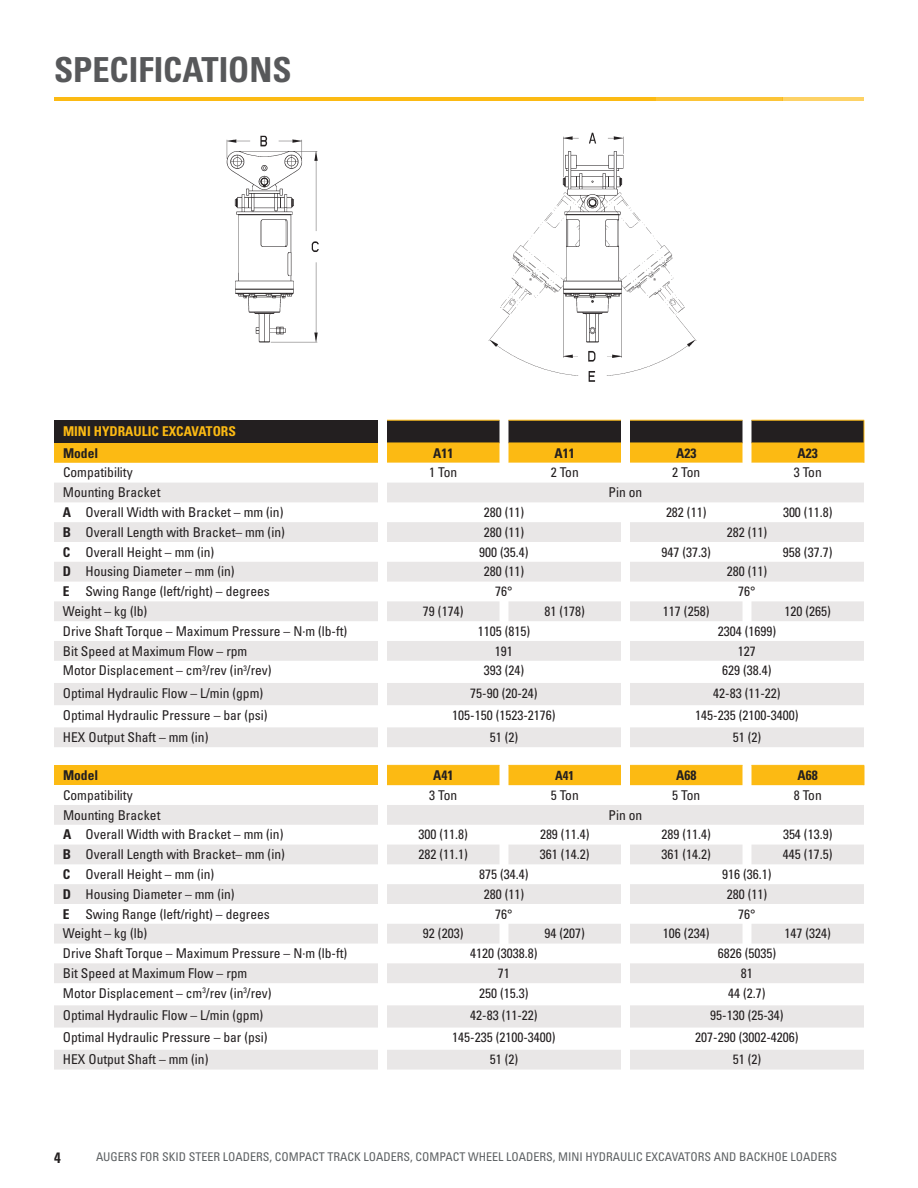
<style>
.page{position:relative;width:918px;height:1188px;background:#fff}
.page>*{position:absolute;margin:0;border:0;box-sizing:border-box;transform-origin:0 0}
.t1{font:34.5px "Univers LTCYR 67 Bold Cond";color:#57585a}
.t2{font:15px "Univers LTCYR 67 Bold Cond";color:#231f20}
.t3{font:condensed 13.5px "Univers LTCYR 57";color:#231f20}
.t4{font:13.5px "Univers LTCYR 67 Bold Cond";color:#231f20}
.t5{font:13.5px "Univers LTCYR 67 Bold Cond";color:#fcba13}
.t6{font:12.75px "Univers LTCYR 67 Bold Cond";color:#231f20}
.t7{font:condensed 12px "Univers LTCYR 57";color:#5d6163}
.s1{font-family:"Univers LTCYR 67 Bold Cond";font-stretch:normal}
</style>
<div class="page">
<div style="left:54px;top:420px;width:324px;height:23px;background:#231f20"></div>
<div style="left:54px;top:443px;width:324px;height:20px;background:#fcba13"></div>
<svg style="left:54px;top:483px;width:810px;height:264px;fill:#e9e7e7"></svg>
<svg style="left:387px;top:420px;width:478px;height:43px;background:#957428"></svg>
<div style="left:54px;top:765px;width:324px;height:20px;background:#fcba13"></div>
<svg style="left:54px;top:805px;width:810px;height:265px;fill:#eeecec"></svg>
<svg style="left:387px;top:765px;width:478px;height:20px;background:#fcbe21"></svg>
<img style="left:226px;top:132px;width:471px;height:250px">
<hr style="left:54px;top:97px;width:601px;height:4px;background:#fcba13">
<hr style="left:654px;top:97px;width:128px;height:4px;background:#fcc437">
<hr style="left:782px;top:97px;width:82px;height:4px;background:#fdd266">
<h1 class="t1" style="left:54px;top:48px;width:239px">SPECIFICATIONS</h1>
<p class="t5" style="left:63px;top:423px;width:174px">MINI HYDRAULIC EXCAVATORS</p>
<p class="t4" style="left:63px;top:444px;width:37px">Model</p>
<p class="t4" style="left:433px;top:444px;width:22px">A11</p>
<p class="t4" style="left:555px;top:444px;width:22px">A11</p>
<p class="t4" style="left:676px;top:444px;width:22px">A23</p>
<p class="t4" style="left:798px;top:444px;width:22px">A23</p>
<p class="t3" style="left:63px;top:464px;width:71px">Compatibility</p>
<p class="t3" style="left:429px;top:464px;width:30px">1 Ton</p>
<p class="t3" style="left:551px;top:464px;width:30px">2 Ton</p>
<p class="t3" style="left:672px;top:464px;width:30px">2 Ton</p>
<p class="t3" style="left:794px;top:464px;width:30px">3 Ton</p>
<p class="t3" style="left:63px;top:484px;width:99px">Mounting Bracket</p>
<p class="t3" style="left:609px;top:484px;width:35px">Pin on</p>
<p class="t3" style="left:63px;top:504px;width:222px"><span class="s1">A</span> Overall Width with Bracket – mm (in)</p>
<p class="t3" style="left:484px;top:504px;width:42px">280 (11)</p>
<p class="t3" style="left:666px;top:504px;width:42px">282 (11)</p>
<p class="t3" style="left:783px;top:504px;width:51px">300 (11.8)</p>
<p class="t3" style="left:63px;top:523px;width:223px"><span class="s1">B</span> Overall Length with Bracket– mm (in)</p>
<p class="t3" style="left:484px;top:523px;width:42px">280 (11)</p>
<p class="t3" style="left:727px;top:523px;width:42px">282 (11)</p>
<p class="t3" style="left:63px;top:543px;width:153px"><span class="s1">C</span> Overall Height – mm (in)</p>
<p class="t3" style="left:479px;top:543px;width:51px">900 (35.4)</p>
<p class="t3" style="left:661px;top:543px;width:51px">947 (37.3)</p>
<p class="t3" style="left:783px;top:543px;width:51px">958 (37.7)</p>
<p class="t3" style="left:63px;top:563px;width:173px"><span class="s1">D</span> Housing Diameter – mm (in)</p>
<p class="t3" style="left:484px;top:563px;width:42px">280 (11)</p>
<p class="t3" style="left:727px;top:563px;width:42px">280 (11)</p>
<p class="t3" style="left:63px;top:583px;width:208px"><span class="s1">E</span> Swing Range (left/right) – degrees</p>
<p class="t3" style="left:495px;top:583px;width:19px">76°</p>
<p class="t3" style="left:738px;top:583px;width:19px">76°</p>
<p class="t3" style="left:63px;top:603px;width:86px">Weight – kg (lb)</p>
<p class="t3" style="left:423px;top:603px;width:42px">79 (174)</p>
<p class="t3" style="left:544px;top:603px;width:42px">81 (178)</p>
<p class="t3" style="left:663px;top:603px;width:48px">117 (258)</p>
<p class="t3" style="left:784px;top:603px;width:48px">120 (265)</p>
<p class="t3" style="left:63px;top:622px;width:286px">Drive Shaft Torque – Maximum Pressure – N·m (lb-ft)</p>
<p class="t3" style="left:478px;top:622px;width:54px">1105 (815)</p>
<p class="t3" style="left:718px;top:622px;width:60px">2304 (1699)</p>
<p class="t3" style="left:63px;top:642px;width:186px">Bit Speed at Maximum Flow – rpm</p>
<p class="t3" style="left:495px;top:642px;width:19px">191</p>
<p class="t3" style="left:738px;top:642px;width:19px">127</p>
<p class="t3" style="left:63px;top:662px;width:210px">Motor Displacement – cm<sup>3</sup>/rev (in<sup>3</sup>/rev)</p>
<p class="t3" style="left:484px;top:662px;width:42px">393 (24)</p>
<p class="t3" style="left:722px;top:662px;width:51px">629 (38.4)</p>
<p class="t3" style="left:63px;top:684px;width:202px">Optimal Hydraulic Flow – L/min (gpm)</p>
<p class="t3" style="left:470px;top:684px;width:69px">75-90 (20-24)</p>
<p class="t3" style="left:713px;top:684px;width:69px">42-83 (11-22)</p>
<p class="t3" style="left:63px;top:706px;width:206px">Optimal Hydraulic Pressure – bar (psi)</p>
<p class="t3" style="left:452px;top:706px;width:105px">105-150 (1523-2176)</p>
<p class="t3" style="left:695px;top:706px;width:105px">145-235 (2100-3400)</p>
<p class="t3" style="left:63px;top:729px;width:147px">HEX Output Shaft – mm (in)</p>
<p class="t3" style="left:490px;top:729px;width:30px">51 (2)</p>
<p class="t3" style="left:733px;top:729px;width:30px">51 (2)</p>
<p class="t4" style="left:63px;top:767px;width:37px">Model</p>
<p class="t4" style="left:433px;top:767px;width:22px">A41</p>
<p class="t6" style="left:555px;top:767px;width:21px">A41</p>
<p class="t4" style="left:676px;top:767px;width:22px">A68</p>
<p class="t4" style="left:798px;top:767px;width:22px">A68</p>
<p class="t3" style="left:63px;top:786px;width:71px">Compatibility</p>
<p class="t3" style="left:429px;top:786px;width:30px">3 Ton</p>
<p class="t3" style="left:551px;top:786px;width:30px">5 Ton</p>
<p class="t3" style="left:672px;top:786px;width:30px">5 Ton</p>
<p class="t3" style="left:794px;top:786px;width:30px">8 Ton</p>
<p class="t3" style="left:63px;top:806px;width:99px">Mounting Bracket</p>
<p class="t3" style="left:609px;top:806px;width:35px">Pin on</p>
<p class="t3" style="left:63px;top:826px;width:222px"><span class="s1">A</span> Overall Width with Bracket – mm (in)</p>
<p class="t3" style="left:419px;top:826px;width:51px">300 (11.8)</p>
<p class="t3" style="left:540px;top:826px;width:51px">289 (11.4)</p>
<p class="t3" style="left:662px;top:826px;width:51px">289 (11.4)</p>
<p class="t3" style="left:783px;top:826px;width:51px">354 (13.9)</p>
<p class="t3" style="left:63px;top:846px;width:223px"><span class="s1">B</span> Overall Length with Bracket– mm (in)</p>
<p class="t3" style="left:418px;top:846px;width:51px">282 (11.1)</p>
<p class="t3" style="left:540px;top:846px;width:51px">361 (14.2)</p>
<p class="t3" style="left:661px;top:846px;width:51px">361 (14.2)</p>
<p class="t3" style="left:783px;top:846px;width:51px">445 (17.5)</p>
<p class="t3" style="left:63px;top:866px;width:153px"><span class="s1">C</span> Overall Height – mm (in)</p>
<p class="t3" style="left:479px;top:866px;width:51px">875 (34.4)</p>
<p class="t3" style="left:722px;top:866px;width:51px">916 (36.1)</p>
<p class="t3" style="left:63px;top:885px;width:173px"><span class="s1">D</span> Housing Diameter – mm (in)</p>
<p class="t3" style="left:484px;top:885px;width:42px">280 (11)</p>
<p class="t3" style="left:727px;top:885px;width:42px">280 (11)</p>
<p class="t3" style="left:63px;top:905px;width:208px"><span class="s1">E</span> Swing Range (left/right) – degrees</p>
<p class="t3" style="left:495px;top:905px;width:19px">76°</p>
<p class="t3" style="left:738px;top:905px;width:19px">76°</p>
<p class="t3" style="left:63px;top:925px;width:86px">Weight – kg (lb)</p>
<p class="t3" style="left:423px;top:925px;width:42px">92 (203)</p>
<p class="t3" style="left:544px;top:925px;width:42px">94 (207)</p>
<p class="t3" style="left:663px;top:925px;width:48px">106 (234)</p>
<p class="t3" style="left:784px;top:925px;width:48px">147 (324)</p>
<p class="t3" style="left:63px;top:945px;width:286px">Drive Shaft Torque – Maximum Pressure – N·m (lb-ft)</p>
<p class="t3" style="left:470px;top:945px;width:69px">4120 (3038.8)</p>
<p class="t3" style="left:718px;top:945px;width:60px">6826 (5035)</p>
<p class="t3" style="left:63px;top:965px;width:186px">Bit Speed at Maximum Flow – rpm</p>
<p class="t3" style="left:498px;top:965px;width:13px">71</p>
<p class="t3" style="left:741px;top:965px;width:13px">81</p>
<p class="t3" style="left:63px;top:984px;width:210px">Motor Displacement – cm<sup>3</sup>/rev (in<sup>3</sup>/rev)</p>
<p class="t3" style="left:479px;top:984px;width:51px">250 (15.3)</p>
<p class="t3" style="left:728px;top:984px;width:39px">44 (2.7)</p>
<p class="t3" style="left:63px;top:1007px;width:202px">Optimal Hydraulic Flow – L/min (gpm)</p>
<p class="t3" style="left:470px;top:1007px;width:69px">42-83 (11-22)</p>
<p class="t3" style="left:710px;top:1007px;width:75px">95-130 (25-34)</p>
<p class="t3" style="left:63px;top:1029px;width:206px">Optimal Hydraulic Pressure – bar (psi)</p>
<p class="t3" style="left:452px;top:1029px;width:105px">145-235 (2100-3400)</p>
<p class="t3" style="left:695px;top:1029px;width:105px">207-290 (3002-4206)</p>
<p class="t3" style="left:63px;top:1051px;width:147px">HEX Output Shaft – mm (in)</p>
<p class="t3" style="left:490px;top:1051px;width:30px">51 (2)</p>
<p class="t3" style="left:733px;top:1051px;width:30px">51 (2)</p>
<p class="t2" style="left:54px;top:1148px;width:8px">4</p>
<p class="t7" style="left:96px;top:1149px;width:743px">AUGERS FOR SKID STEER LOADERS, COMPACT TRACK LOADERS, COMPACT WHEEL LOADERS, MINI HYDRAULIC EXCAVATORS AND BACKHOE LOADERS</p>
</div>
